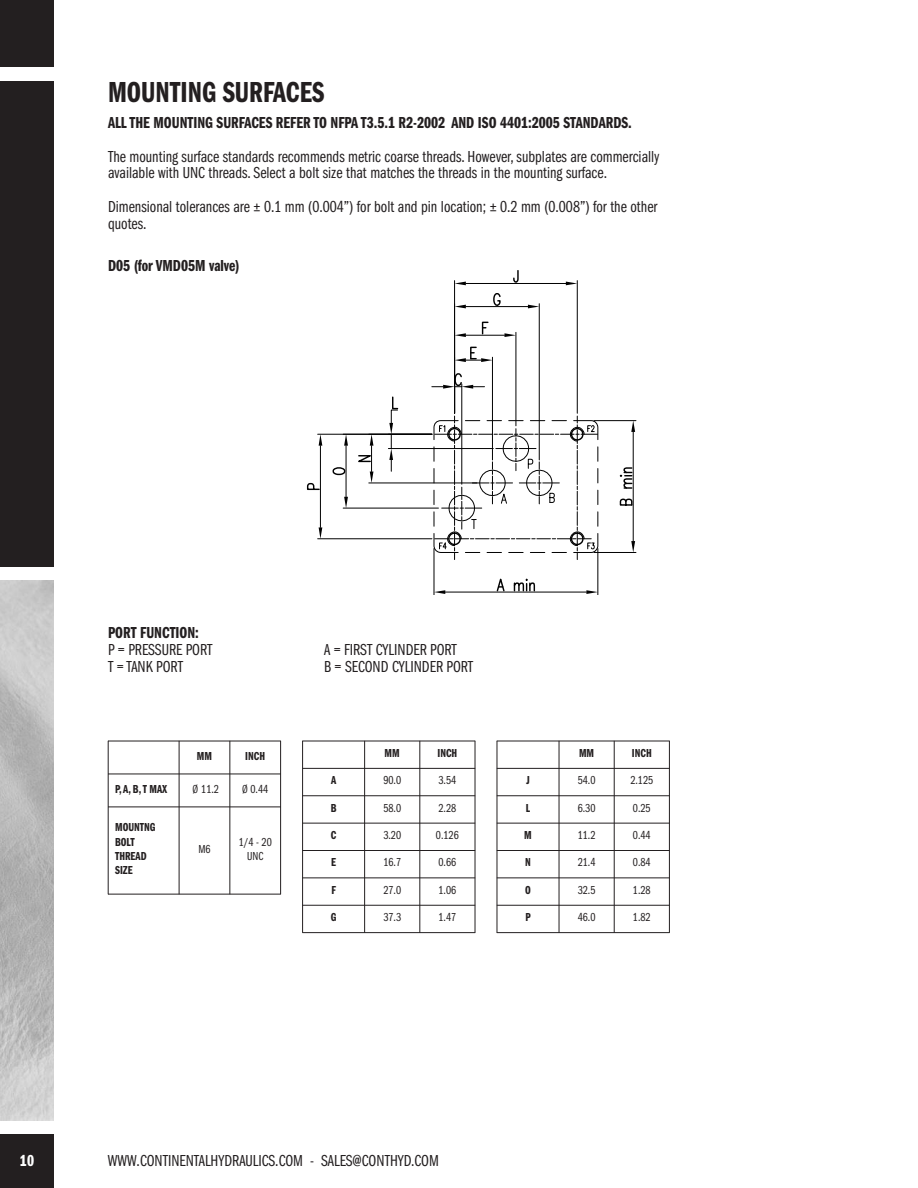
<style>
.page{position:relative;width:918px;height:1188px;background:#fff}
.page>*{position:absolute;margin:0;border:0;box-sizing:border-box;transform-origin:0 0}
.t1{font:30px "ITC Franklin Gothic Std Dm Cp";color:#231f20}
.t2{font:16.5px/16.8px "ITC Franklin Gothic Std Bk Cp";color:#231f20}
.t3{font:16.5px "ITC Franklin Gothic Std Dm Cp";color:#231f20}
.t4{font:16.5px "ITC Franklin Gothic Std Dm Cp";color:#fff}
.t5{font:12px/14.4px "ITC Franklin Gothic Std Bk Cp";color:#231f20;text-align:center}
.t6{font:12px/14.4px "ITC Franklin Gothic Std Dm Cp";color:#231f20}
</style>
<div class="page">
<div style="left:0;top:81px;width:54px;height:486px;background:#231f20"></div>
<img style="left:0;top:580px;width:54px;height:540px">
<div style="left:0;top:1134px;width:54px;height:54px;background:#231f20"></div>
<div style="left:0;top:0;width:54px;height:68px;background:#231f20"></div>
<hr style="left:492px;top:357px;width:1px;height:103px;background:#020202">
<svg style="left:455px;top:346px;width:37px;height:16px"></svg>
<hr style="left:516px;top:332px;width:1px;height:94px;background:#020202">
<hr style="left:466px;top:335px;width:38px;height:1px;background:#020202">
<svg style="left:455px;top:333px;width:11px;height:4px"></svg>
<svg style="left:504px;top:333px;width:12px;height:4px"></svg>
<svg style="left:481px;top:321px;width:8px;height:14px"></svg>
<hr style="left:539px;top:304px;width:1px;height:156px;background:#020202">
<hr style="left:466px;top:306px;width:62px;height:1px;background:#020202">
<svg style="left:455px;top:305px;width:11px;height:3px"></svg>
<svg style="left:528px;top:305px;width:11px;height:3px"></svg>
<svg style="left:492px;top:293px;width:10px;height:14px"></svg>
<hr style="left:388px;top:448px;width:105px;height:1px;background:#020202">
<svg style="left:389px;top:396px;width:10px;height:75px"></svg>
<hr style="left:369px;top:483px;width:108px;height:1px;background:#020202">
<hr style="left:343px;top:508px;width:95px;height:1px;background:#020202">
<hr style="left:346px;top:446px;width:1px;height:51px;background:#020202">
<svg style="left:344px;top:497px;width:4px;height:11px"></svg>
<svg style="left:332px;top:435px;width:44px;height:48px"></svg>
<hr style="left:318px;top:434px;width:114px;height:1px;background:#020202">
<hr style="left:318px;top:538px;width:114px;height:1px;background:#020202">
<hr style="left:320px;top:446px;width:1px;height:81px;background:#020202">
<svg style="left:319px;top:434px;width:3px;height:12px"></svg>
<svg style="left:319px;top:527px;width:3px;height:12px"></svg>
<svg style="left:307px;top:482px;width:14px;height:9px"></svg>
<hr style="left:454px;top:281px;width:1px;height:132px;background:#020202">
<hr style="left:577px;top:281px;width:1px;height:132px;background:#020202">
<hr style="left:466px;top:283px;width:100px;height:1px;background:#020202">
<svg style="left:455px;top:282px;width:11px;height:3px"></svg>
<svg style="left:566px;top:282px;width:11px;height:3px"></svg>
<svg style="left:513px;top:270px;width:6px;height:13px"></svg>
<hr style="left:434px;top:549px;width:1px;height:46px;background:#020202">
<hr style="left:597px;top:549px;width:1px;height:46px;background:#020202">
<hr style="left:445px;top:592px;width:141px;height:1px;background:#020202">
<svg style="left:434px;top:590px;width:11px;height:4px"></svg>
<svg style="left:586px;top:590px;width:12px;height:4px"></svg>
<svg style="left:496px;top:578px;width:10px;height:15px"></svg>
<svg style="left:512px;top:578px;width:24px;height:14px"></svg>
<hr style="left:594px;top:420px;width:42px;height:1px;background:#020202">
<hr style="left:594px;top:552px;width:42px;height:1px;background:#020202">
<hr style="left:633px;top:432px;width:1px;height:109px;background:#020202">
<svg style="left:631px;top:421px;width:4px;height:11px"></svg>
<svg style="left:631px;top:541px;width:4px;height:11px"></svg>
<svg style="left:619px;top:498px;width:14px;height:8px"></svg>
<svg style="left:619px;top:467px;width:14px;height:23px"></svg>
<svg style="left:432px;top:373px;width:167px;height:187px"></svg>
<hr style="left:108px;top:741px;width:1px;height:153px;background:#231f20">
<hr style="left:179px;top:741px;width:1px;height:153px;background:#231f20">
<hr style="left:230px;top:741px;width:1px;height:153px;background:#231f20">
<hr style="left:280px;top:741px;width:1px;height:153px;background:#231f20">
<hr style="left:108px;top:741px;width:173px;height:1px;background:#231f20">
<hr style="left:108px;top:774px;width:173px;height:1px;background:#231f20">
<hr style="left:108px;top:807px;width:173px;height:1px;background:#231f20">
<hr style="left:108px;top:894px;width:173px;height:1px;background:#231f20">
<hr style="left:302px;top:741px;width:1px;height:192px;background:#231f20">
<hr style="left:364px;top:741px;width:1px;height:192px;background:#231f20">
<hr style="left:420px;top:741px;width:1px;height:192px;background:#231f20">
<hr style="left:475px;top:741px;width:1px;height:192px;background:#231f20">
<hr style="left:302px;top:741px;width:173px;height:1px;background:#231f20">
<hr style="left:302px;top:768px;width:173px;height:1px;background:#231f20">
<hr style="left:302px;top:795px;width:173px;height:1px;background:#231f20">
<hr style="left:302px;top:823px;width:173px;height:1px;background:#231f20">
<hr style="left:302px;top:850px;width:173px;height:1px;background:#231f20">
<hr style="left:302px;top:878px;width:173px;height:1px;background:#231f20">
<hr style="left:302px;top:905px;width:173px;height:1px;background:#231f20">
<hr style="left:302px;top:932px;width:173px;height:1px;background:#231f20">
<hr style="left:497px;top:741px;width:1px;height:192px;background:#231f20">
<hr style="left:559px;top:741px;width:1px;height:192px;background:#231f20">
<hr style="left:614px;top:741px;width:1px;height:192px;background:#231f20">
<hr style="left:669px;top:741px;width:1px;height:192px;background:#231f20">
<hr style="left:497px;top:741px;width:173px;height:1px;background:#231f20">
<hr style="left:497px;top:768px;width:173px;height:1px;background:#231f20">
<hr style="left:497px;top:795px;width:173px;height:1px;background:#231f20">
<hr style="left:497px;top:823px;width:173px;height:1px;background:#231f20">
<hr style="left:497px;top:850px;width:173px;height:1px;background:#231f20">
<hr style="left:497px;top:878px;width:173px;height:1px;background:#231f20">
<hr style="left:497px;top:905px;width:173px;height:1px;background:#231f20">
<hr style="left:497px;top:932px;width:173px;height:1px;background:#231f20">
<h1 class="t1" style="left:108px;top:82px;width:218px">MOUNTING SURFACES</h1>
<p class="t3" style="left:108px;top:117px;width:525px">ALL THE MOUNTING SURFACES REFER TO NFPA T3.5.1 R2-2002 AND ISO 4401:2005 STANDARDS.</p>
<p class="t2" style="left:108px;top:149px;width:553px">The mounting surface standards recommends metric coarse threads. However, subplates are commercially available with UNC threads. Select a bolt size that matches the threads in the mounting surface.</p>
<p class="t2" style="left:108px;top:199px;width:551px">Dimensional tolerances are ± 0.1 mm (0.004”) for bolt and pin location; ± 0.2 mm (0.008”) for the other quotes.</p>
<p class="t3" style="left:108px;top:260px;width:133px">D05 (for VMD05M valve)</p>
<p class="t3" style="left:108px;top:627px;width:92px">PORT FUNCTION:</p>
<p class="t2" style="left:108px;top:643px;width:106px">P = PRESSURE PORT</p>
<p class="t2" style="left:324px;top:643px;width:134px">A = FIRST CYLINDER PORT</p>
<p class="t2" style="left:108px;top:659px;width:77px">T = TANK PORT</p>
<p class="t2" style="left:324px;top:659px;width:151px">B = SECOND CYLINDER PORT</p>
<p class="t6" style="left:197px;top:750px;width:17px">MM</p>
<p class="t6" style="left:245px;top:750px;width:21px">INCH</p>
<p class="t6" style="left:115px;top:782px;width:54px">P, A, B, T MAX</p>
<p class="t5" style="left:193px;top:783px;width:28px">Ø 11.2</p>
<p class="t5" style="left:242px;top:782px;width:28px">Ø 0.44</p>
<p class="t6" style="left:115px;top:821px;width:42px">MOUNTNG<br>BOLT<br>THREAD<br>SIZE</p>
<p class="t5" style="left:198px;top:843px;width:14px">M6</p>
<p class="t5" style="left:239px;top:835px;width:35px">1/4 - 20<br>UNC</p>
<p class="t6" style="left:385px;top:747px;width:17px">MM</p>
<p class="t6" style="left:437px;top:747px;width:21px">INCH</p>
<p class="t6" style="left:331px;top:774px;width:7px">A</p>
<p class="t5" style="left:383px;top:774px;width:19px">90.0</p>
<p class="t5" style="left:439px;top:774px;width:19px">3.54</p>
<p class="t6" style="left:331px;top:801px;width:7px">B</p>
<p class="t5" style="left:383px;top:801px;width:19px">58.0</p>
<p class="t5" style="left:439px;top:801px;width:19px">2.28</p>
<p class="t6" style="left:331px;top:829px;width:7px">C</p>
<p class="t5" style="left:383px;top:829px;width:19px">3.20</p>
<p class="t5" style="left:436px;top:829px;width:24px">0.126</p>
<p class="t6" style="left:331px;top:856px;width:6px">E</p>
<p class="t5" style="left:383px;top:856px;width:19px">16.7</p>
<p class="t5" style="left:439px;top:856px;width:19px">0.66</p>
<p class="t6" style="left:331px;top:884px;width:6px">F</p>
<p class="t5" style="left:383px;top:884px;width:19px">27.0</p>
<p class="t5" style="left:439px;top:884px;width:19px">1.06</p>
<p class="t6" style="left:331px;top:911px;width:7px">G</p>
<p class="t5" style="left:383px;top:911px;width:19px">37.3</p>
<p class="t5" style="left:439px;top:911px;width:19px">1.47</p>
<p class="t6" style="left:579px;top:747px;width:17px">MM</p>
<p class="t6" style="left:632px;top:747px;width:21px">INCH</p>
<p class="t6" style="left:526px;top:774px;width:5px">J</p>
<p class="t5" style="left:578px;top:774px;width:19px">54.0</p>
<p class="t5" style="left:630px;top:774px;width:24px">2.125</p>
<p class="t6" style="left:526px;top:801px;width:6px">L</p>
<p class="t5" style="left:578px;top:801px;width:19px">6.30</p>
<p class="t5" style="left:633px;top:801px;width:19px">0.25</p>
<p class="t6" style="left:524px;top:829px;width:9px">M</p>
<p class="t5" style="left:578px;top:829px;width:19px">11.2</p>
<p class="t5" style="left:633px;top:829px;width:19px">0.44</p>
<p class="t6" style="left:525px;top:856px;width:7px">N</p>
<p class="t5" style="left:578px;top:856px;width:19px">21.4</p>
<p class="t5" style="left:633px;top:856px;width:19px">0.84</p>
<p class="t6" style="left:525px;top:884px;width:7px">O</p>
<p class="t5" style="left:578px;top:884px;width:19px">32.5</p>
<p class="t5" style="left:633px;top:884px;width:19px">1.28</p>
<p class="t6" style="left:525px;top:911px;width:7px">P</p>
<p class="t5" style="left:578px;top:911px;width:19px">46.0</p>
<p class="t5" style="left:633px;top:911px;width:19px">1.82</p>
<p class="t4" style="left:20px;top:1155px;width:16px">10</p>
<p class="t2" style="left:108px;top:1154px;width:332px">WWW.CONTINENTALHYDRAULICS.COM - SALES@CONTHYD.COM</p>
</div>
